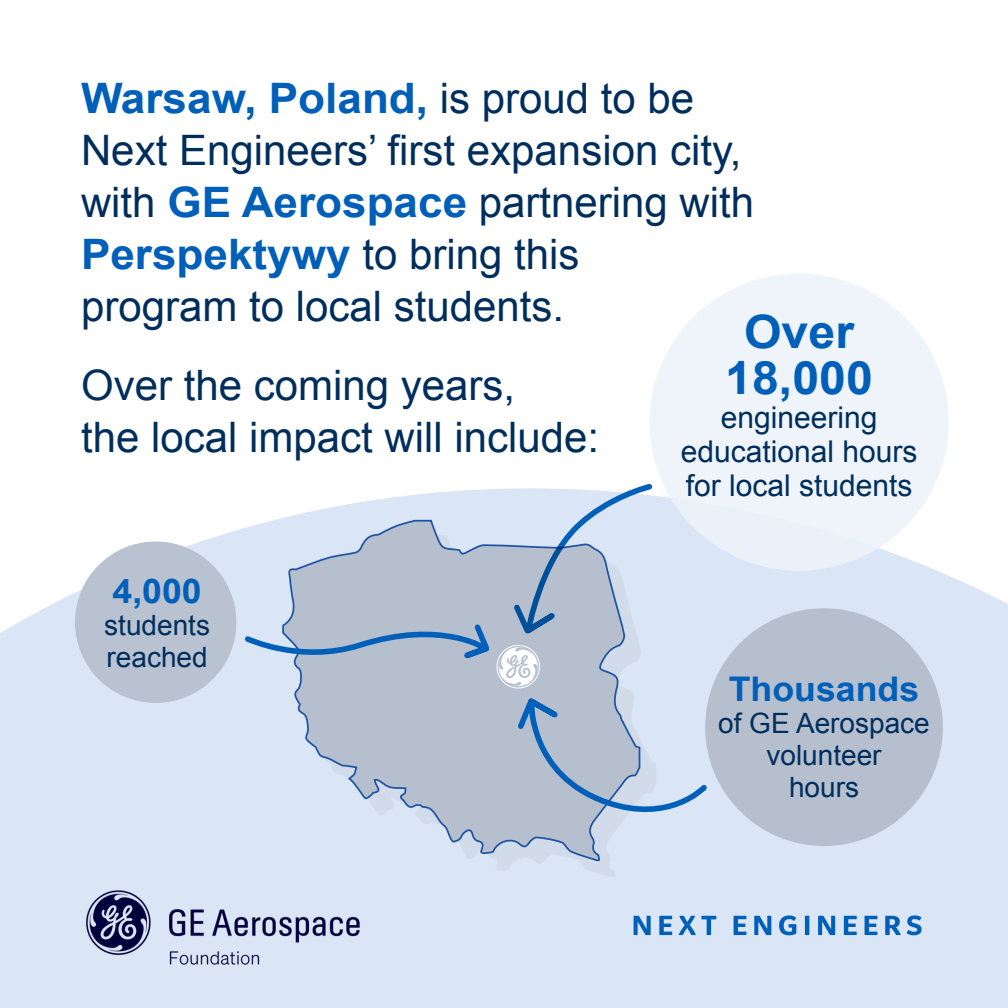
<style>
.page{position:relative;width:1008px;height:1008px;background:#fff}
.page>*{position:absolute;margin:0;border:0;box-sizing:border-box;transform-origin:0 0}
.t1{font:700 46px/46px "Arial";color:#005fb9;text-align:center;scale:1.05 1}
.t2{font:42px/52px "Arial";color:#002e5c}
.t3{font:700 34px "Arial";color:#005fb9;scale:1.05 1}
.t4{font:30px/34px "Arial";color:#002e5c;text-align:center}
.t5{font:28px/32px "Arial";color:#002e5c;text-align:center}
.s1{font-weight:700;color:#005fb9}
</style>
<div class="page">
<svg style="left:0;top:529px;width:1008px;height:479px;background:#dce6f5"></svg>
<svg style="left:634px;top:916px;width:17px;height:19px"></svg>
<svg style="left:659px;top:916px;width:13px;height:19px"></svg>
<svg style="left:679px;top:916px;width:37px;height:19px"></svg>
<svg style="left:734px;top:916px;width:12px;height:19px"></svg>
<svg style="left:754px;top:916px;width:17px;height:19px"></svg>
<svg style="left:779px;top:915px;width:17px;height:20px"></svg>
<hr style="left:805px;top:916px;width:4px;height:19px;background:#005fb9">
<svg style="left:818px;top:916px;width:17px;height:19px"></svg>
<svg style="left:844px;top:916px;width:13px;height:19px"></svg>
<svg style="left:865px;top:916px;width:12px;height:19px"></svg>
<svg style="left:885px;top:916px;width:16px;height:19px"></svg>
<svg style="left:907px;top:915px;width:15px;height:20px"></svg>
<div style="left:705px;top:608px;width:238px;height:238px;background:#b5bfce;border-radius:50%"></div>
<div style="left:649px;top:274px;width:300px;height:297px;background:#eff4fa;border-radius:50%"></div>
<div style="left:75px;top:541px;width:161px;height:162px;background:#b9c2d0;border-radius:50%"></div>
<svg style="left:1004px;top:529px;width:4px;height:161px"></svg>
<svg style="left:281px;top:824px;width:360px;height:53px;background:#cedaeb"></svg>
<img style="left:60px;top:874px;width:337px;height:102px">
<svg style="left:242px;top:481px;width:468px;height:343px;background:#c1cedf"></svg>
<p class="t2" style="left:81px;top:72px;width:675px"><span class="s1">Warsaw, Poland,</span> is proud to be<br>Next Engineers’ first expansion city, with <span class="s1">GE Aerospace</span> partnering with<br><span class="s1">Perspektywy</span> to bring this<br>program to local students.</p>
<p class="t2" style="left:81px;top:359px;width:520px">Over the coming years,<br>the local impact will include:</p>
<p class="t1" style="left:725px;top:311px;width:142px">Over<br>18,000</p>
<p class="t4" style="left:681px;top:401px;width:238px">engineering educational hours for local students</p>
<p class="t3" style="left:112px;top:569px;width:87px">4,000</p>
<p class="t5" style="left:104px;top:610px;width:107px;text-align:left">students reached</p>
<p class="t3" style="left:729px;top:667px;width:183px">Thousands</p>
<p class="t5" style="left:718px;top:708px;width:213px">of GE Aerospace volunteer<br>hours</p>
</div>
